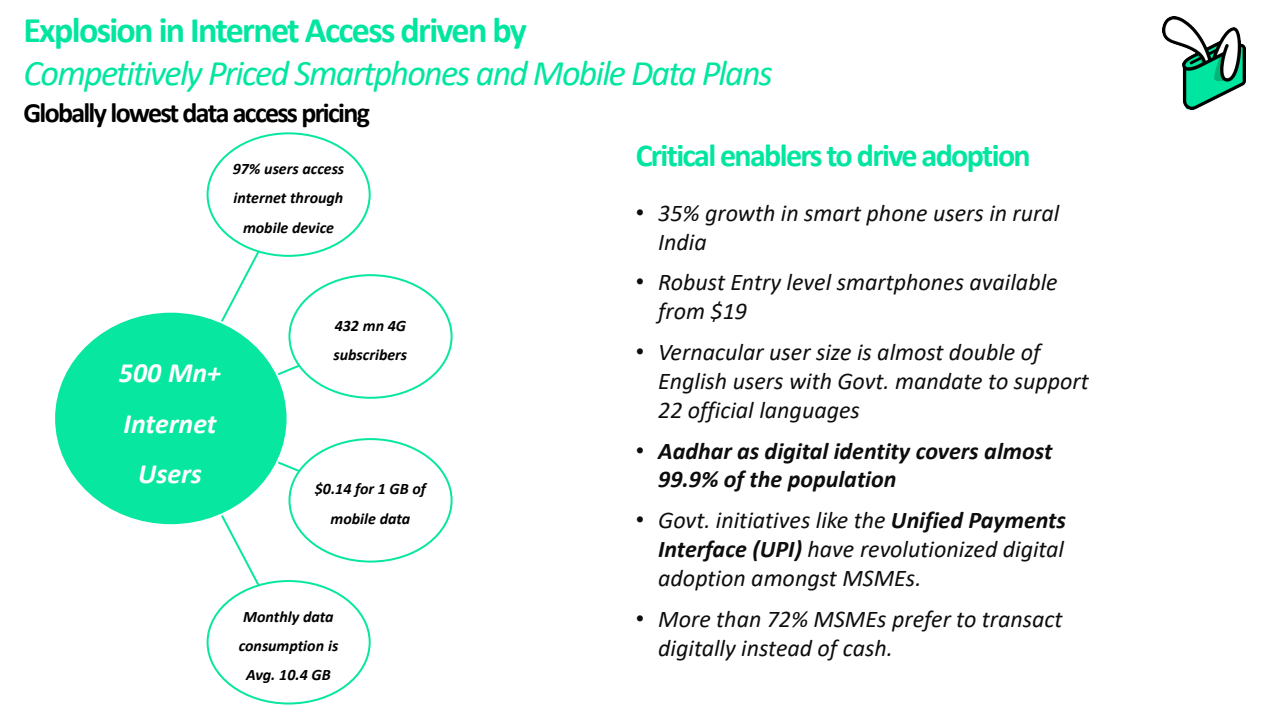
<style>
.page{position:relative;width:1281px;height:721px;background:#fff}
.page>*{position:absolute;margin:0;border:0;box-sizing:border-box;transform-origin:0 0}
.t1{font:italic 36px/43.2px "Calibri";letter-spacing:-.045em;color:#00e6a0}
.t2{font:700 32px "Calibri";letter-spacing:-.05em;color:#00e6a0}
.t3{font:700 28px "Calibri";letter-spacing:-.06em;color:#000}
.t4{font:italic 700 28px/50.4px "Calibri";color:#fff;text-align:center}
.t5{font:italic 24px/28.8px "Calibri";color:#0d0d0d}
.t6{font:italic 700 24px/28.8px "Calibri";color:#0d0d0d}
.t7{font:italic 700 16px/29.3px "Calibri";color:#000;text-align:center}
.s1{font-weight:700;font-style:normal}
.s2{font-family:"Arial";font-style:normal}
.s3{font-family:"Arial";font-weight:400;font-style:normal}
.s4{font-weight:700}
</style>
<div class="page">
<img style="left:1162px;top:16px;width:82px;height:93px">
<svg style="left:221px;top:515px;width:40px;height:73px"></svg>
<svg style="left:275px;top:447px;width:27px;height:26px"></svg>
<svg style="left:277px;top:363px;width:25px;height:13px"></svg>
<svg style="left:221px;top:249px;width:40px;height:73px"></svg>
<div style="left:54px;top:311px;width:233px;height:214px;background:#07e7a0;border-radius:50%"></div>
<p class="t1" style="left:23px;top:7px;width:750px"><span class="s1">Explosion in Internet Access driven by<br></span>Competitively Priced Smartphones and Mobile Data Plans</p>
<p class="t3" style="left:23px;top:93px;width:348px">Globally lowest data access pricing</p>
<p class="t7" style="left:233px;top:153px;width:113px">97% users access internet through mobile device</p>
<p class="t2" style="left:635px;top:132px;width:396px">Critical enablers to drive adoption</p>
<p class="t5" style="left:658px;top:197px;width:402px;text-indent:-23px"><span class="s2">•</span> 35% growth in smart phone users in rural<br>India</p>
<p class="t5" style="left:658px;top:267px;width:401px;text-indent:-23px"><span class="s2">•</span> Robust Entry level smartphones available from $19</p>
<p class="t5" style="left:658px;top:336px;width:432px;text-indent:-23px"><span class="s2">•</span> Vernacular user size is almost double of<br>English users with Govt. mandate to support<br>22 official languages</p>
<p class="t6" style="left:658px;top:435px;width:395px;text-indent:-23px"><span class="s3">•</span> Aadhar as digital identity covers almost<br>99.9% of the population</p>
<p class="t5" style="left:658px;top:504px;width:409px;text-align:justify;text-indent:-23px"><span class="s2">•</span> Govt. initiatives like the <span class="s4">Unified Payments Interface (UPI)</span> have revolutionized digital adoption amongst MSMEs.</p>
<p class="t5" style="left:658px;top:603px;width:406px;text-indent:-23px"><span class="s2">•</span> More than 72% MSMEs prefer to transact digitally instead of cash.</p>
<p class="t7" style="left:333px;top:310px;width:75px;text-align:left">432 mn 4G subscribers</p>
<p class="t4" style="left:119px;top:347px;width:104px">500 Mn+<br>Internet<br>Users</p>
<p class="t7" style="left:315px;top:474px;width:112px">$0.14 for 1 GB of mobile data</p>
<p class="t7" style="left:239px;top:601px;width:101px">Monthly data consumption is<br>Avg. 10.4 GB</p>
</div>
